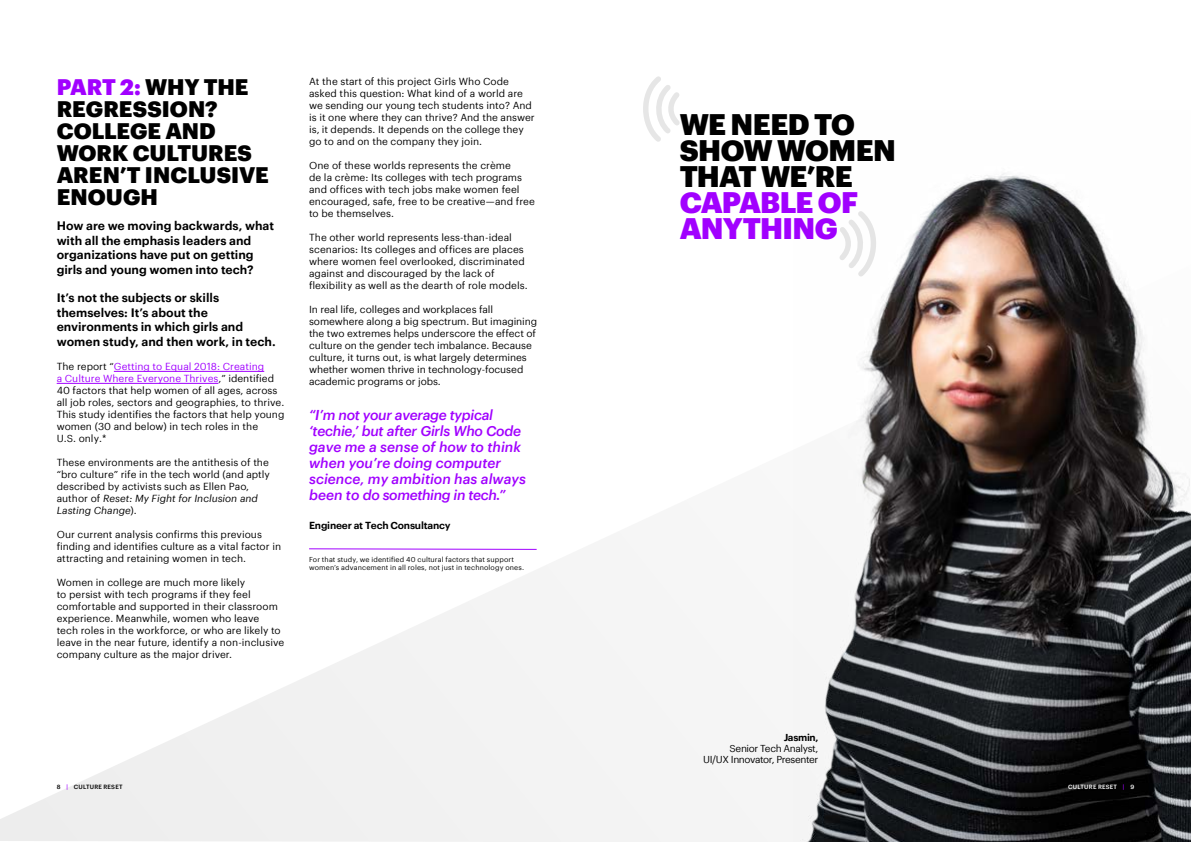
<style>
.page{position:relative;width:1191px;height:842px;background:#fff}
.page>*{position:absolute;margin:0;border:0;box-sizing:border-box;transform-origin:0 0}
.t1{font:900 29px/26px "Graphik";letter-spacing:-.025em;color:#000}
.t2{font:900 29px/26px "Graphik";letter-spacing:-.03em;color:#a100ff}
.t3{font:900 22px/22px "Graphik";color:#000}
.t4{font:italic 500 14px/16px "Graphik";color:#a100ff}
.t5{font:600 12px/14.4px "Graphik";color:#000}
.t6{font:10px/12px "Graphik";color:#000}
.t7{font:600 10px "Graphik";letter-spacing:-.02em;color:#000}
.t8{font:9.9px/11px "Graphik";letter-spacing:-.04em;color:#000;text-align:right}
.t9{font:600 9.9px "Graphik";letter-spacing:-.03em;color:#000}
.t10{font:7px/8.4px "Graphik";letter-spacing:.02em;color:#000}
.t11{font:500 6px "Graphik";letter-spacing:.03em;color:#000}
.t12{font:500 6px "Graphik";letter-spacing:.03em;color:#fff}
.s1{color:#a100ff}
.s2{font-style:italic}
.s3{font-style:inherit}
</style>
<div class="page">
<svg style="left:0;top:370px;width:768px;height:472px"></svg>
<svg style="left:643px;top:76px;width:37px;height:66px"></svg>
<img style="left:793px;top:173px;width:398px;height:669px">
<svg style="left:308px;top:548px;width:229px;height:2px"></svg>
<hr style="left:114px;top:371px;width:150px;height:1px;background:#a100ff">
<hr style="left:57px;top:383px;width:161px;height:1px;background:#a100ff">
<h2 class="t3" style="left:57px;top:74px;width:214px"><span class="s1">PART 2:</span> WHY THE<br>REGRESSION?<br>COLLEGE AND<br>WORK CULTURES<br>AREN’T INCLUSIVE<br>ENOUGH</h2>
<p class="t5" style="left:57px;top:218px;width:219px">How are we moving backwards, what with all the emphasis leaders and organizations have put on getting girls and young women into tech?</p>
<p class="t5" style="left:57px;top:290px;width:220px">It’s not the subjects or skills themselves: It’s about the environments in which girls and women study, and then work, in tech.</p>
<p class="t6" style="left:57px;top:359px;width:229px">The report “<span class="s1">Getting to Equal 2018: Creating<br>a Culture Where Everyone Thrives</span>,” identified 40 factors that help women of all ages, across all job roles, sectors and geographies, to thrive.<br>This study identifies the factors that help young women (30 and below) in tech roles in the<br>U.S. only.*</p>
<p class="t6" style="left:57px;top:455px;width:215px">These environments are the antithesis of the “bro culture” rife in the tech world (and aptly described by activists such as Ellen Pao, author of <span class="s2">Reset: My Fight for Inclusion and Lasting Change</span>).</p>
<p class="t6" style="left:57px;top:527px;width:226px">Our current analysis confirms this previous finding and identifies culture as a vital factor in attracting and retaining women in tech.</p>
<p class="t6" style="left:57px;top:575px;width:229px">Women in college are much more likely<br>to persist with tech programs if they feel comfortable and supported in their classroom experience. Meanwhile, women who leave<br>tech roles in the workforce, or who are likely to leave in the near future, identify a non-inclusive company culture as the major driver.</p>
<p class="t6" style="left:309px;top:74px;width:227px">At the start of this project Girls Who Code asked this question: <span class="s3">W</span>hat kind of a world are we sending our young tech students into? And is it one where they can thrive? And the answer is<span class="s3">,</span> it depends. It depends on the college they go to and on the company they join.</p>
<p class="t6" style="left:309px;top:158px;width:227px">One of these worlds represents the crème<br>de la crème: Its colleges with tech programs and offices with tech jobs make women feel encouraged, safe, free to be creative—and free to be themselves.</p>
<p class="t6" style="left:309px;top:230px;width:220px">The other world represents less-than-ideal scenarios: Its colleges and offices are places where women feel overlooked, discriminated against and discouraged by the lack of flexibility as well as the dearth of role models.</p>
<p class="t6" style="left:309px;top:302px;width:230px">In real life, colleges and workplaces fall somewhere along a big spectrum. But imagining the two extremes helps underscore the effect of culture on the gender tech imbalance. Because culture, it turns out, is what largely determines whether women thrive in technology-focused academic programs or jobs.</p>
<h3 class="t4" style="left:309px;top:406px;width:218px">“I’m not your average typical ‘techie,’ but after Girls Who Code gave me a sense of how to think when you’re doing computer science, my ambition has always been to do something in tech.”</h3>
<p class="t7" style="left:309px;top:518px;width:143px">Engineer at Tech Consultancy</p>
<p class="t10" style="left:309px;top:554px;width:216px">For that study, we identified 40 cultural factors that support women’s advancement in all roles, not just in technology ones.</p>
<h1 class="t1" style="left:680px;top:109px;width:218px">WE NEED TO<br>SHOW WOMEN<br>THAT WE’RE</h1>
<h1 class="t2" style="left:680px;top:187px;width:180px">CAPABLE OF<br>ANYTHING</h1>
<p class="t9" style="left:783px;top:730px;width:36px">Jasmin,</p>
<p class="t8" style="left:703px;top:742px;width:117px">Senior Tech Analyst,<br>UI/UX Innovator, Presenter</p>
<p class="t11" style="left:57px;top:782px;width:67px">8 <span class="s1">|</span> CULTURE RESET</p>
<p class="t12" style="left:1068px;top:782px;width:67px">CULTURE RESET <span class="s1">|</span> 9</p>
</div>
